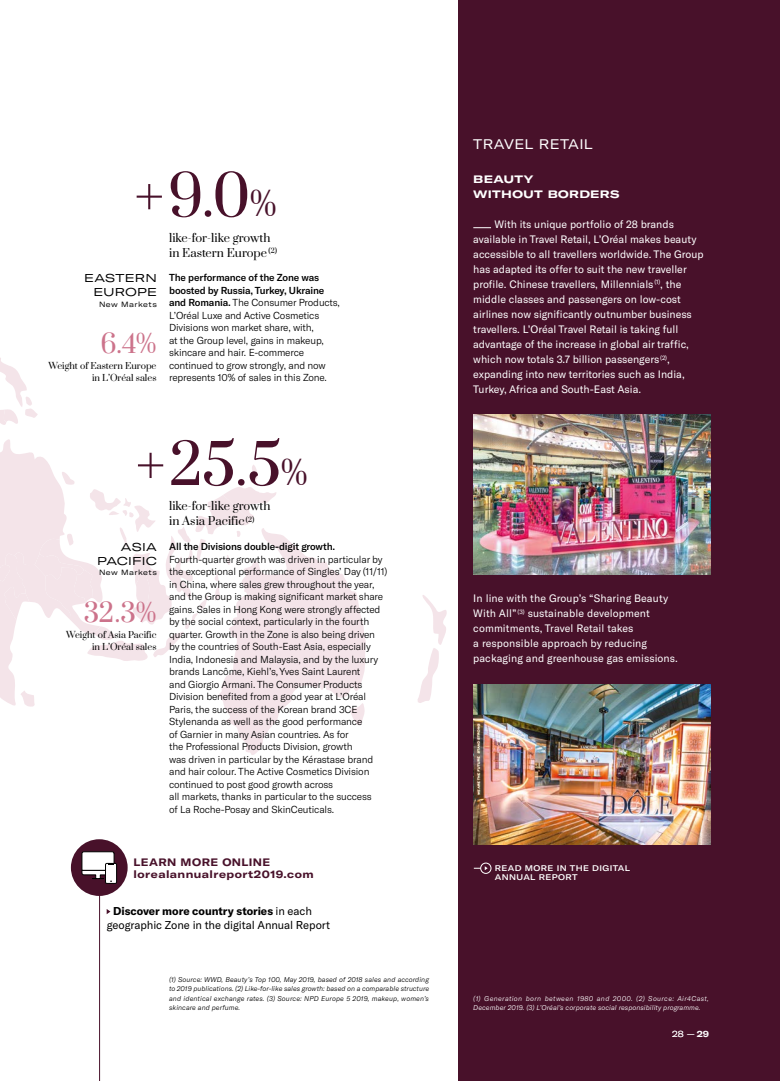
<style>
.page{position:relative;width:780px;height:1081px;background:#fff}
.page>*{position:absolute;margin:0;border:0;box-sizing:border-box;transform-origin:0 0}
.t1{font:55px "Prata";color:#48112a}
.t2{font:25px "Prata";color:#cc738b}
.t3{font:expanded 13.75px "GT America";letter-spacing:.015em;color:#fff}
.t4{font:11.25px/15px "Prata";color:#000}
.t5{font:11.25px/13.8px "GT America";letter-spacing:-.005em;color:#000}
.t6{font:expanded 11.25px/13.8px "GT America";letter-spacing:.025em;color:#000;text-align:right}
.t7{font:10.62px/15px "GT America";color:#fff}
.t8{font:700 expanded 10.62px/12.5px "GT America";letter-spacing:.04em;color:#48112a}
.t9{font:700 expanded 10.62px/15px "GT America";letter-spacing:.035em;color:#fff}
.t10{font:300 10px/12.5px "GT America";letter-spacing:-.015em;color:#000}
.t11{font:8.75px/12.5px "Prata";color:#000;text-align:right}
.t12{font:300 expanded 8.75px "GT America";color:#fff}
.t13{font:500 expanded 8.12px/8.8px "GT America";letter-spacing:.04em;color:#fff}
.t14{font:expanded 7.5px "GT America";letter-spacing:.06em;color:#000}
.t15{font:italic 300 6.88px/9.4px "GT America";letter-spacing:.01em;color:#000;text-align:justify}
.t16{font:italic 300 6.88px/9.4px "GT America";letter-spacing:.01em;color:#fff}
.s1{font-size:32.5px}
.s2{font-weight:500}
.s3{font-weight:700}
</style>
<div class="page">
<svg style="left:0;top:358px;width:276px;height:349px"></svg>
<svg style="left:216px;top:528px;width:150px;height:227px;fill:#f4e4e9"></svg>
<svg style="left:417px;top:595px;width:30px;height:108px"></svg>
<div style="left:459px;top:0;width:321px;height:1081px;background:#48112a"></div>
<svg style="left:107px;top:909px;width:3px;height:5px"></svg>
<hr style="left:99px;top:893px;width:1px;height:188px;background:#48112a">
<svg style="left:473px;top:227px;width:18px;height:1px"></svg>
<img style="left:473px;top:415px;width:237px;height:159px">
<div style="left:480px;top:863px;width:11px;height:10px;border:1px solid #fff;border-radius:50%"></div>
<svg style="left:474px;top:866px;width:13px;height:4px"></svg>
<div style="left:71px;top:839px;width:57px;height:57px;background:#48112a;border-radius:50%"></div>
<div style="left:105px;top:863px;width:12px;height:21px;border:1px solid #000"></div>
<svg style="left:81px;top:851px;width:34px;height:31px"></svg>
<img style="left:473px;top:685px;width:237px;height:159px">
<p class="t1" style="left:135px;top:150px;width:143px">+9.0<span class="s1">%</span></p>
<h4 class="t6" style="left:84px;top:271px;width:74px">EASTERN<br>EUROPE</h4>
<p class="t14" style="left:99px;top:299px;width:59px">New Markets</p>
<p class="t2" style="left:100px;top:323px;width:58px">6.4%</p>
<p class="t11" style="left:48px;top:359px;width:110px">Weight of Eastern Europe in L’Oréal sales</p>
<p class="t4" style="left:169px;top:229px;width:109px">like-for-like growth in Eastern Europe <sup>(2)</sup></p>
<p class="t10" style="left:169px;top:272px;width:172px"><span class="s2">The performance of the Zone was boosted by Russia, Turkey, Ukraine and Romania.</span> The Consumer Products, L’Oréal Luxe and Active Cosmetics Divisions won market share, with,<br>at the Group level, gains in makeup, skincare and hair. E-commerce continued to grow strongly, and now represents 10% of sales in this Zone.</p>
<p class="t1" style="left:136px;top:419px;width:173px">+25.5<span class="s1">%</span></p>
<h4 class="t6" style="left:97px;top:540px;width:61px">ASIA<br>PACIFIC</h4>
<p class="t14" style="left:99px;top:568px;width:59px">New Markets</p>
<p class="t2" style="left:84px;top:591px;width:74px">32.3%</p>
<p class="t11" style="left:66px;top:628px;width:92px">Weight of Asia Pacific in L’Oréal sales</p>
<p class="t4" style="left:169px;top:498px;width:103px">like-for-like growth in Asia Pacific <sup>(2)</sup></p>
<p class="t10" style="left:169px;top:540px;width:220px"><span class="s2">All the Divisions double-digit growth.<br></span>Fourth-quarter growth was driven in particular by the exceptional performance of Singles’ Day (11/11) in China, where sales grew throughout the year, and the Group is making significant market share gains. Sales in Hong Kong were strongly affected by the social context, particularly in the fourth quarter. Growth in the Zone is also being driven by the countries of South-East Asia, especially India, Indonesia and Malaysia, and by the luxury brands Lancôme, Kiehl’s, Yves Saint Laurent<br>and Giorgio Armani. The Consumer Products Division benefited from a good year at L’Oréal Paris, the success of the Korean brand 3CE Stylenanda as well as the good performance<br>of Garnier in many Asian countries. As for<br>the Professional Products Division, growth<br>was driven in particular by the Kérastase brand and hair colour. The Active Cosmetics Division continued to post good growth across<br>all markets, thanks in particular to the success<br>of La Roche-Posay and SkinCeuticals.</p>
<p class="t8" style="left:134px;top:855px;width:181px">LEARN MORE ONLINE lorealannualreport2019.com</p>
<p class="t5" style="left:107px;top:904px;width:225px;text-indent:6px"><span class="s3">Discover more country stories</span> in each geographic Zone in the digital Annual Report</p>
<p class="t15" style="left:169px;top:975px;width:261px">(1) Source: WWD, Beauty’s Top 100, May 2019, based of 2018 sales and according to 2019 publications. (2) Like-for-like sales growth: based on a comparable structure and identical exchange rates. (3) Source: NPD Europe 5 2019, makeup, women’s skincare and perfume.</p>
<h4 class="t3" style="left:473px;top:136px;width:121px">TRAVEL RETAIL</h4>
<h5 class="t9" style="left:473px;top:172px;width:148px">BEAUTY<br>WITHOUT BORDERS</h5>
<p class="t7" style="left:473px;top:217px;width:232px;text-indent:21px">With its unique portfolio of 28 brands available in Travel Retail, L’Oréal makes beauty accessible to all travellers worldwide. The Group has adapted its offer to suit the new traveller profile. Chinese travellers, Millennials <sup>(1)</sup>, the middle classes and passengers on low-cost airlines now significantly outnumber business travellers. L’Oréal Travel Retail is taking full advantage of the increase in global air traffic, which now totals 3.7 billion passengers <sup>(2)</sup>, expanding into new territories such as India, Turkey, Africa and South-East Asia.</p>
<p class="t7" style="left:473px;top:591px;width:206px">In line with the Group’s “Sharing Beauty With All” <sup>(3)</sup> sustainable development commitments, Travel Retail takes<br>a responsible approach by reducing packaging and greenhouse gas emissions.</p>
<p class="t13" style="left:495px;top:864px;width:137px">READ MORE IN THE DIGITAL<br>ANNUAL REPORT</p>
<p class="t16" style="left:473px;top:993px;width:237px">(1) Generation born between 1980 and 2000. (2) Source: Air4Cast,<br>December 2019. (3) L’Oréal’s corporate social responsibility programme.</p>
<p class="t12" style="left:672px;top:1028px;width:38px">28 — <span class="s3">29</span></p>
</div>
